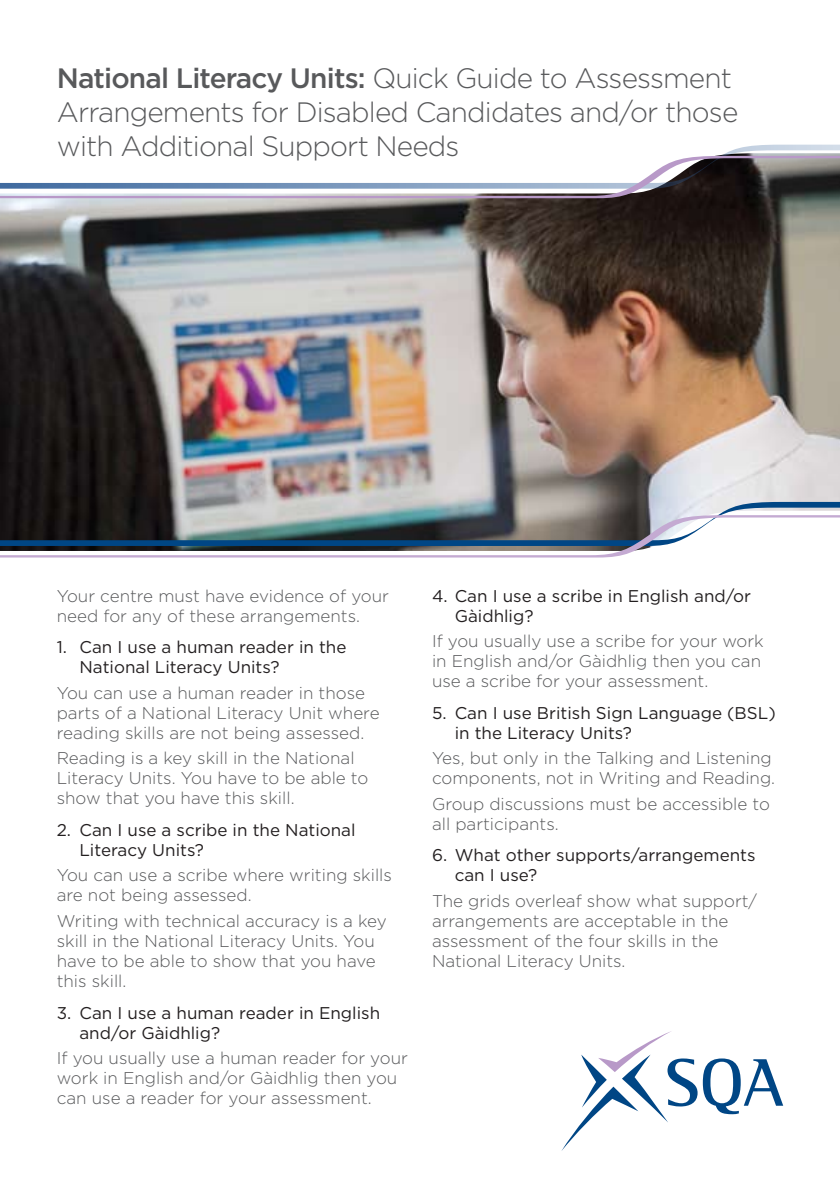
<style>
.page{position:relative;width:840px;height:1191px;background:#fff}
.page>*{position:absolute;margin:0;border:0;box-sizing:border-box;transform-origin:0 0}
.t1{font:300 28px/34px "Gotham";letter-spacing:-.03em;color:#58595b}
.t2{font:300 17px/20px "Gotham";color:#58595b}
.t3{font:17px/20px "Gotham";color:#231f20}
.s1{font-weight:500}
</style>
<div class="page">
<img style="left:0;top:198px;width:839px;height:304px">
<svg style="left:0;top:145px;width:839px;height:53px"></svg>
<svg style="left:0;top:502px;width:839px;height:55px"></svg>
<svg style="left:561px;top:1031px;width:221px;height:120px"></svg>
<h1 class="t1" style="left:57px;top:61px;width:682px"><span class="s1">National Literacy Units:</span> Quick Guide to Assessment<br>Arrangements for Disabled Candidates and/or those with Additional Support Needs</h1>
<p class="t2" style="left:57px;top:585px;width:333px">Your centre must have evidence of your need for any of these arrangements.</p>
<p class="t3" style="left:79px;top:637px;width:268px;text-indent:-23px">1. Can I use a human reader in the<br>National Literacy Units?</p>
<p class="t2" style="left:57px;top:682px;width:324px">You can use a human reader in those parts of a National Literacy Unit where reading skills are not being assessed.</p>
<p class="t2" style="left:57px;top:748px;width:313px">Reading is a key skill in the National<br>Literacy Units. You have to be able to show that you have this skill.</p>
<p class="t3" style="left:79px;top:819px;width:277px;text-indent:-23px">2. Can I use a scribe in the National<br>Literacy Units?</p>
<p class="t2" style="left:57px;top:865px;width:336px">You can use a scribe where writing skills are not being assessed.</p>
<p class="t2" style="left:57px;top:911px;width:331px">Writing with technical accuracy is a key skill in the National Literacy Units. You have to be able to show that you have this skill.</p>
<p class="t3" style="left:79px;top:1002px;width:302px;text-indent:-23px">3. Can I use a human reader in English and/or Gàidhlig?</p>
<p class="t2" style="left:57px;top:1048px;width:352px">If you usually use a human reader for your work in English and/or Gàidhlig then you can use a reader for your assessment.</p>
<p class="t3" style="left:454px;top:585px;width:297px;text-indent:-23px">4. Can I use a scribe in English and/or<br>Gàidhlig?</p>
<p class="t2" style="left:432px;top:631px;width:333px">If you usually use a scribe for your work in English and/or Gàidhlig then you can use a scribe for your assessment.</p>
<p class="t3" style="left:454px;top:702px;width:322px;text-indent:-23px">5. Can I use British Sign Language (BSL) in the Literacy Units?</p>
<p class="t2" style="left:432px;top:748px;width:344px">Yes, but only in the Talking and Listening components, not in Writing and Reading.</p>
<p class="t2" style="left:432px;top:793px;width:339px">Group discussions must be accessible to all participants.</p>
<p class="t3" style="left:454px;top:845px;width:302px;text-indent:-23px">6. What other supports/arrangements can I use?</p>
<p class="t2" style="left:432px;top:890px;width:326px">The grids overleaf show what support/ arrangements are acceptable in the assessment of the four skills in the National Literacy Units.</p>
</div>
